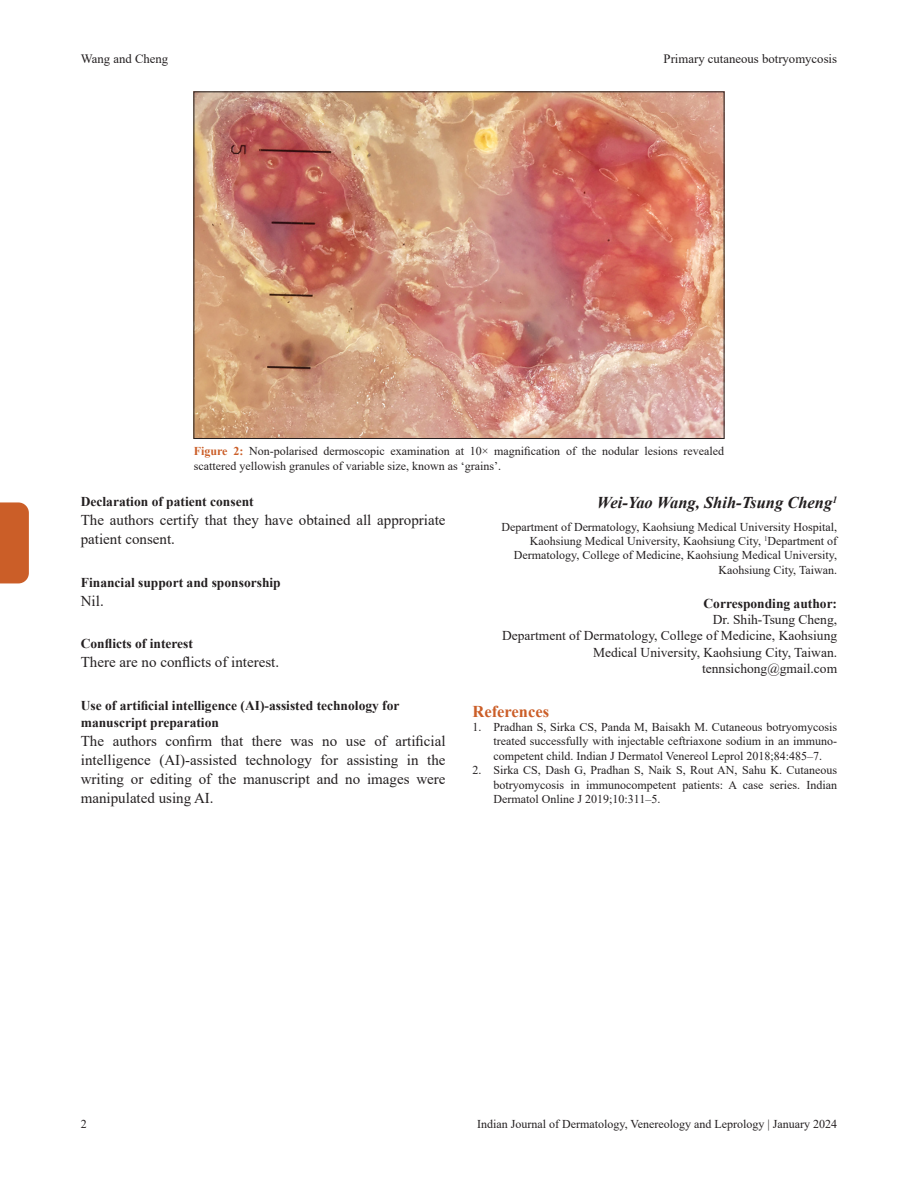
<style>
.page{position:relative;width:918px;height:1188px;background:#fff}
.page>*{position:absolute;margin:0;border:0;box-sizing:border-box;transform-origin:0 0}
.aut-grp_R{font:italic 700 16.5px "Times New Roman";color:#231f20}
.bib-title{font:700 16.5px "Times New Roman";color:#cb5e28}
.para_first{font:15px/19px "Times New Roman";color:#231f20}
.heading2{font:700 13.5px/17.2px "Times New Roman";color:#231f20}
.cores-author_R{font:13.5px/16.2px "Times New Roman";color:#231f20;text-align:right}
.t1{font:12.75px "Times New Roman";color:#231f20}
.aut-aff_first_last{font:12px/14.4px "Times New Roman";color:#231f20;text-align:right}
.bib-normal{font:12px/14.4px "Times New Roman";color:#231f20;text-align:justify}
.s1{font-weight:700;color:#cb5e28}
.s2{font-weight:700}
</style>
<div class="page">
<div style="left:0;top:502px;width:29px;height:81px;background:#cb5e28"></div>
<img style="left:196px;top:93px;width:526px;height:344px">
<p class="t1" style="left:81px;top:50px;width:89px">Wang and Cheng</p>
<p class="t1" style="left:664px;top:50px;width:175px">Primary cutaneous botryomycosis</p>
<p class="aut-aff_first_last" style="left:194px;top:444px;width:532px;text-align:left"><span class="s1">Figure 2:</span> Non-polarised dermoscopic examination at 10× magnification of the nodular lesions revealed scattered yellowish granules of variable size, known as ‘grains’.</p>
<p class="heading2" style="left:81px;top:492px;width:174px">Declaration of patient consent</p>
<p class="para_first" style="left:81px;top:510px;width:366px">The authors certify that they have obtained all appropriate patient consent.</p>
<p class="heading2" style="left:81px;top:573px;width:201px">Financial support and sponsorship</p>
<p class="para_first" style="left:81px;top:591px;width:24px">Nil.</p>
<p class="heading2" style="left:81px;top:635px;width:114px">Conflicts of interest</p>
<p class="para_first" style="left:81px;top:652px;width:200px">There are no conflicts of interest.</p>
<p class="heading2" style="left:81px;top:696px;width:320px">Use of artificial intelligence (AI)-assisted technology for manuscript preparation</p>
<p class="para_first" style="left:81px;top:731px;width:366px;text-align:justify">The authors confirm that there was no use of artificial intelligence (AI)-assisted technology for assisting in the writing or editing of the manuscript and no images were manipulated using AI.</p>
<p class="aut-grp_R" style="left:597px;top:491px;width:242px">Wei-Yao Wang, Shih-Tsung Cheng<sup>1</sup></p>
<p class="aut-aff_first_last" style="left:501px;top:519px;width:337px">Department of Dermatology, Kaohsiung Medical University Hospital, Kaohsiung Medical University, Kaohsiung City, <sup>1</sup>Department of Dermatology, College of Medicine, Kaohsiung Medical University, Kaohsiung City, Taiwan.</p>
<p class="cores-author_R" style="left:502px;top:595px;width:337px"><span class="s2">Corresponding author:<br></span>Dr. Shih-Tsung Cheng,<br>Department of Dermatology, College of Medicine, Kaohsiung Medical University, Kaohsiung City, Taiwan. tennsichong@gmail.com</p>
<p class="bib-title" style="left:472px;top:699px;width:78px">References</p>
<p class="bib-normal" style="left:494px;top:719px;width:345px;text-indent:-21px">1. Pradhan S, Sirka CS, Panda M, Baisakh M. Cutaneous botryomycosis treated successfully with injectable ceftriaxone sodium in an immuno&shy;competent child. Indian J Dermatol Venereol Leprol 2018;84:485–7.</p>
<p class="bib-normal" style="left:494px;top:763px;width:345px;text-indent:-21px">2. Sirka CS, Dash G, Pradhan S, Naik S, Rout AN, Sahu K. Cutaneous botryomycosis in immunocompetent patients: A case series. Indian Dermatol Online J 2019;10:311–5.</p>
<p class="aut-aff_first_last" style="left:81px;top:1117px;width:7px">2</p>
<p class="aut-aff_first_last" style="left:477px;top:1117px;width:361px">Indian Journal of Dermatology, Venereology and Leprology | January 2024</p>
</div>
